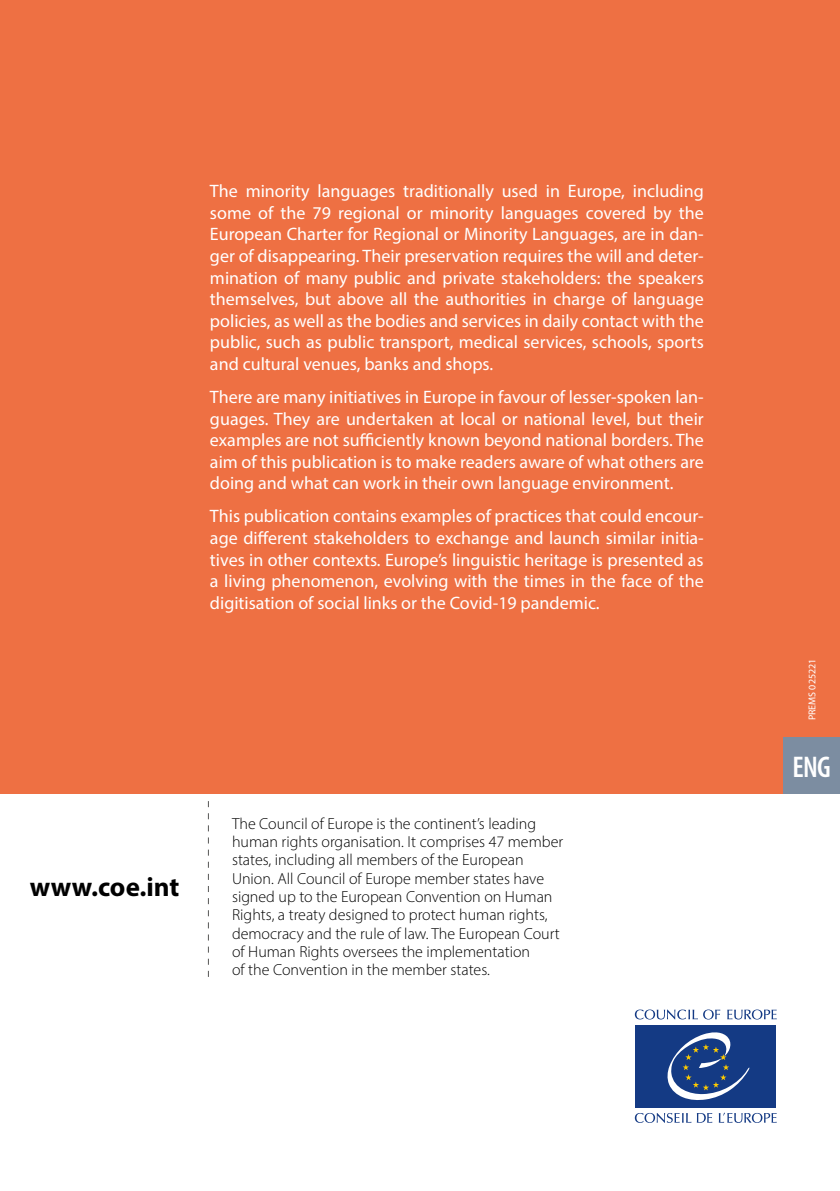
<style>
.page{position:relative;width:840px;height:1191px;background:#fff}
.page>*{position:absolute;margin:0;border:0;box-sizing:border-box;transform-origin:0 0}
.t1{font:600 condensed 30px "Myriad Pro";color:#fff}
.t2{font:700 27px "Myriad Pro";color:#000}
.t3{font:18px/21.6px "Myriad Pro";color:#fff;text-align:justify}
.t4{font:300 16px/18.4px "Myriad Pro";color:#000}
.t5{font:10px "Myriad Pro";color:#fff}
</style>
<div class="page">
<div style="left:0;top:0;width:839px;height:794px;background:#ee7043"></div>
<svg style="left:727px;top:1009px;width:49px;height:10px"></svg>
<svg style="left:634px;top:1009px;width:86px;height:10px"></svg>
<svg style="left:718px;top:1112px;width:58px;height:11px"></svg>
<svg style="left:634px;top:1113px;width:78px;height:10px"></svg>
<div style="left:635px;top:1025px;width:140px;height:82px;background:#143a84"></div>
<svg style="left:667px;top:1032px;width:82px;height:68px"></svg>
<div style="left:782px;top:737px;width:57px;height:57px;background:#7c8da1"></div>
<svg style="left:208px;top:801px;width:1px;height:176px"></svg>
<p class="t3" style="left:210px;top:182px;width:495px">The minority languages traditionally used in Europe, including some of the 79 regional or minority languages covered by the European Charter for Regional or Minority Languages, are in dan&shy;ger of disappearing. Their preservation requires the will and deter&shy;mination of many public and private stakeholders: the speakers themselves, but above all the authorities in charge of language policies, as well as the bodies and services in daily contact with the public, such as public transport, medical services, schools, sports and cultural venues, banks and shops.</p>
<p class="t3" style="left:210px;top:387px;width:495px">There are many initiatives in Europe in favour of lesser-spoken lan&shy;guages. They are undertaken at local or national level, but their examples are not sufficiently known beyond national borders. The aim of this publication is to make readers aware of what others are doing and what can work in their own language environment.</p>
<p class="t3" style="left:210px;top:507px;width:495px">This publication contains examples of practices that could encour&shy;age different stakeholders to exchange and launch similar initia&shy;tives in other contexts. Europe’s linguistic heritage is presented as a living phenomenon, evolving with the times in the face of the digitisation of social links or the Covid-19 pandemic.</p>
<h2 class="t2" style="left:30px;top:876px;width:151px">www.coe.int</h2>
<p class="t4" style="left:232px;top:815px;width:332px">The Council of Europe is the continent’s leading human rights organisation. It comprises 47 member states, including all members of the European Union. All Council of Europe member states have signed up to the European Convention on Human Rights, a treaty designed to protect human rights, democracy and the rule of law. The European Court of Human Rights oversees the implementation<br>of the Convention in the member states.</p>
<p class="t5" style="left:807px;top:720px;width:63px;rotate:-90deg">PREMS 025221</p>
<h1 class="t1" style="left:792px;top:756px;width:40px">ENG</h1>
</div>
